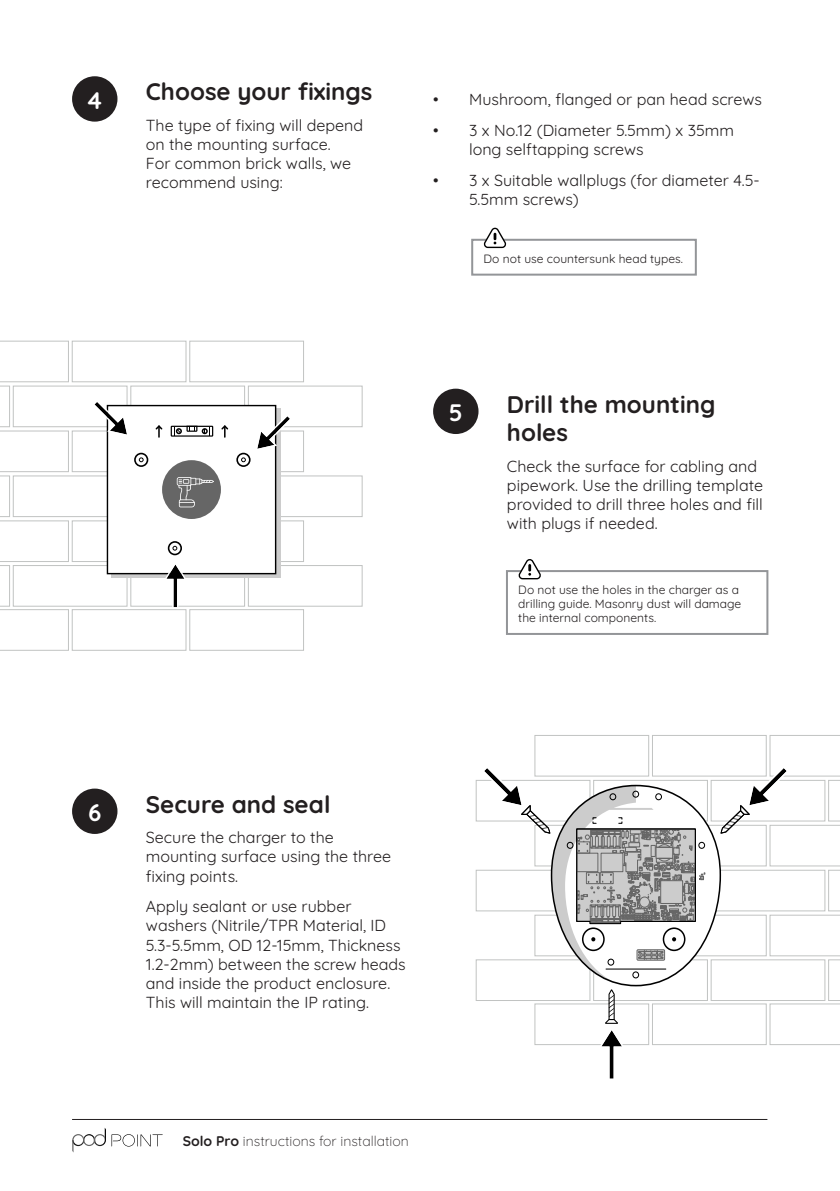
<style>
.page{position:relative;width:840px;height:1191px;background:#fff}
.page>*{position:absolute;margin:0;border:0;box-sizing:border-box;transform-origin:0 0}
.Heading_2{font:700 24px/28.8px "Quicksand";color:#231f20}
.Heading_2-2{font:700 24px "Quicksand";color:#fff}
.Paragraph_Large{font:16px/19.2px "Quicksand";color:#231f20}
.t1{font:300 14px "Quicksand";color:#231f20}
.alert_box{font:12px/14px "Quicksand";color:#231f20}
.s1{font-weight:700}
</style>
<div class="page">
<svg style="left:475px;top:735px;width:364px;height:310px"></svg>
<svg style="left:0;top:340px;width:363px;height:311px"></svg>
<div style="left:72px;top:76px;width:45px;height:46px;background:#231f20;border-radius:50%"></div>
<div style="left:433px;top:389px;width:45px;height:45px;background:#231f20;border-radius:50%"></div>
<div style="left:72px;top:788px;width:45px;height:46px;background:#231f20;border-radius:50%"></div>
<div style="left:471px;top:239px;width:225px;height:37px;border:2px solid #939598"></div>
<div style="left:505px;top:570px;width:263px;height:65px;border:2px solid #939598"></div>
<svg style="left:483px;top:228px;width:23px;height:20px"></svg>
<svg style="left:518px;top:559px;width:23px;height:20px"></svg>
<svg style="left:111px;top:408px;width:170px;height:170px"></svg>
<div style="left:107px;top:405px;width:168px;height:168px;background:#fff"></div>
<div style="left:107px;top:405px;width:169px;height:169px;border:1px solid #000"></div>
<svg style="left:134px;top:453px;width:14px;height:14px"></svg>
<svg style="left:168px;top:541px;width:14px;height:14px"></svg>
<svg style="left:221px;top:425px;width:7px;height:13px"></svg>
<svg style="left:155px;top:425px;width:7px;height:13px"></svg>
<svg style="left:171px;top:426px;width:42px;height:10px"></svg>
<div style="left:162px;top:460px;width:59px;height:59px;background:#666;border-radius:50%"></div>
<svg style="left:177px;top:477px;width:37px;height:30px"></svg>
<svg style="left:236px;top:414px;width:56px;height:53px"></svg>
<svg style="left:164px;top:564px;width:23px;height:44px"></svg>
<svg style="left:92px;top:400px;width:37px;height:36px"></svg>
<svg style="left:481px;top:766px;width:307px;height:313px"></svg>
<hr style="left:72px;top:1119px;width:695px;height:1px;background:#231f20">
<svg style="left:72px;top:1128px;width:91px;height:24px"></svg>
<p class="Heading_2-2" style="left:88px;top:82px;width:16px">4</p>
<p class="Heading_2" style="left:146px;top:75px;width:228px">Choose your fixings</p>
<p class="Paragraph_Large" style="left:146px;top:114px;width:219px">The type of fixing will depend on the mounting surface.<br>For common brick walls, we recommend using:</p>
<p class="Paragraph_Large" style="left:433px;top:89px;width:330px">• Mushroom, flanged or pan head screws</p>
<p class="Paragraph_Large" style="left:469px;top:119px;width:266px;text-indent:-36px">• 3 x No.12 (Diameter 5.5mm) x 35mm long selftapping screws</p>
<p class="Paragraph_Large" style="left:469px;top:169px;width:292px;text-indent:-36px">• 3 x Suitable wallplugs (for diameter 4.5-<br>5.5mm screws)</p>
<p class="alert_box" style="left:483px;top:251px;width:201px">Do not use countersunk head types.</p>
<p class="Heading_2-2" style="left:448px;top:394px;width:15px">5</p>
<p class="Heading_2" style="left:506px;top:387px;width:210px">Drill the mounting holes</p>
<p class="Paragraph_Large" style="left:506px;top:455px;width:257px">Check the surface for cabling and pipework. Use the drilling template provided to drill three holes and fill with plugs if needed.</p>
<p class="alert_box" style="left:518px;top:582px;width:224px">Do not use the holes in the charger as a drilling guide. Masonry dust will damage the internal components.</p>
<p class="Heading_2-2" style="left:88px;top:794px;width:15px">6</p>
<p class="Heading_2" style="left:146px;top:787px;width:186px">Secure and seal</p>
<p class="Paragraph_Large" style="left:146px;top:826px;width:246px">Secure the charger to the mounting surface using the three fixing points.</p>
<p class="Paragraph_Large" style="left:146px;top:895px;width:261px">Apply sealant or use rubber washers (Nitrile/TPR Material, ID<br>5.3-5.5mm, OD 12-15mm, Thickness<br>1.2-2mm) between the screw heads and inside the product enclosure.<br>This will maintain the IP rating.</p>
<p class="t1" style="left:183px;top:1129px;width:227px"><span class="s1">Solo Pro</span> instructions for installation</p>
</div>
